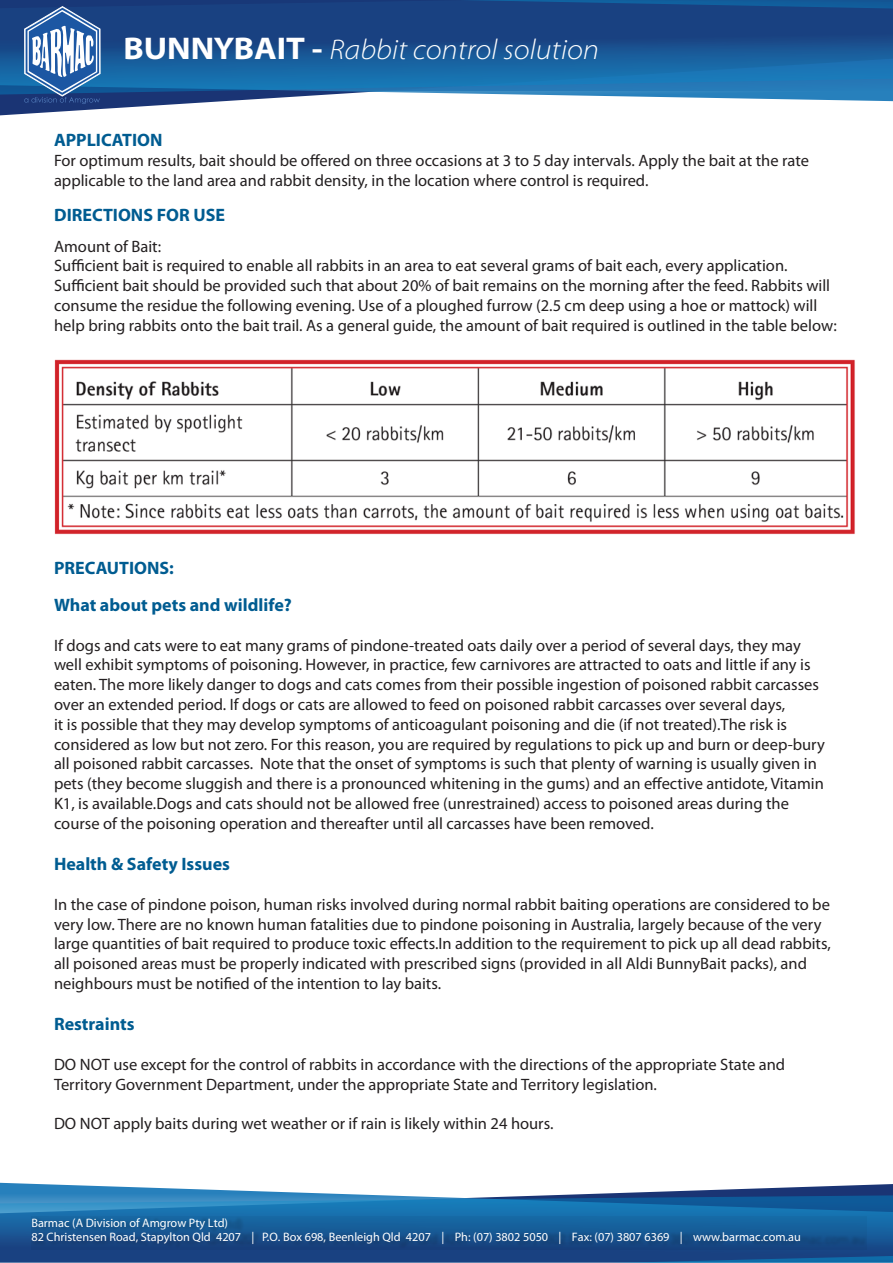
<style>
.page{position:relative;width:893px;height:1263px;background:#fff}
.page>*{position:absolute;margin:0;border:0;box-sizing:border-box;transform-origin:0 0}
.t1{font:italic 300 semi-expanded 28.5px "Myriad Pro";color:#fff}
.t2{font:700 18px "Myriad Pro";color:#005c91}
.t3{font:16.5px/19.8px "Myriad Pro";color:#231f20}
.t4{font:300 12.3px/14.7px "Avenir";color:#fff}
.s1{font-weight:700;font-style:normal;font-size:31.5px}
</style>
<div class="page">
<svg style="left:0;top:104px;width:179px;height:11px"></svg>
<svg style="left:0;top:0;width:893px;height:104px;background:#2c629d"></svg>
<svg style="left:0;top:1182px;width:893px;height:12px"></svg>
<svg style="left:0;top:1194px;width:893px;height:58px;background:#226ea9"></svg>
<svg style="left:0;top:1252px;width:893px;height:10px;background:#184484"></svg>
<svg style="left:31px;top:1216px;width:835px;height:33px;background:#16548e"></svg>
<img style="left:54px;top:359px;width:801px;height:176px">
<p class="t1" style="left:123px;top:35px;width:477px"><span class="s1">BUNNYBAIT -</span> Rabbit control solution</p>
<p class="t2" style="left:54px;top:129px;width:110px">APPLICATION</p>
<p class="t3" style="left:54px;top:150px;width:756px">For optimum results, bait should be offered on three occasions at 3 to 5 day intervals. Apply the bait at the rate applicable to the land area and rabbit density, in the location where control is required.</p>
<p class="t2" style="left:54px;top:203px;width:172px">DIRECTIONS FOR USE</p>
<p class="t3" style="left:54px;top:236px;width:109px">Amount of Bait:</p>
<p class="t3" style="left:54px;top:256px;width:735px">Sufficient bait is required to enable all rabbits in an area to eat several grams of bait each, every application.</p>
<p class="t3" style="left:54px;top:275px;width:784px">Sufficient bait should be provided such that about 20% of bait remains on the morning after the feed. Rabbits will consume the residue the following evening. Use of a ploughed furrow (2.5 cm deep using a hoe or mattock) will help bring rabbits onto the bait trail. As a general guide, the amount of bait required is outlined in the table below:</p>
<p class="t2" style="left:54px;top:556px;width:121px">PRECAUTIONS:</p>
<p class="t2" style="left:54px;top:593px;width:239px">What about pets and wildlife?</p>
<p class="t3" style="left:54px;top:635px;width:772px">If dogs and cats were to eat many grams of pindone-treated oats daily over a period of several days, they may well exhibit symptoms of poisoning. However, in practice, few carnivores are attracted to oats and little if any is eaten. The more likely danger to dogs and cats comes from their possible ingestion of poisoned rabbit carcasses over an extended period. If dogs or cats are allowed to feed on poisoned rabbit carcasses over several days,<br>it is possible that they may develop symptoms of anticoagulant poisoning and die (if not treated).The risk is considered as low but not zero. For this reason, you are required by regulations to pick up and burn or deep-bury all poisoned rabbit carcasses. Note that the onset of symptoms is such that plenty of warning is usually given in pets (they become sluggish and there is a pronounced whitening in the gums) and an effective antidote, Vitamin K1, is available.Dogs and cats should not be allowed free (unrestrained) access to poisoned areas during the course of the poisoning operation and thereafter until all carcasses have been removed.</p>
<p class="t2" style="left:54px;top:852px;width:178px">Health &amp; Safety Issues</p>
<p class="t3" style="left:54px;top:894px;width:778px">In the case of pindone poison, human risks involved during normal rabbit baiting operations are considered to be very low. There are no known human fatalities due to pindone poisoning in Australia, largely because of the very large quantities of bait required to produce toxic effects.In addition to the requirement to pick up all dead rabbits, all poisoned areas must be properly indicated with prescribed signs (provided in all Aldi BunnyBait packs), and neighbours must be notified of the intention to lay baits.</p>
<p class="t2" style="left:54px;top:1012px;width:82px">Restraints</p>
<p class="t3" style="left:54px;top:1054px;width:733px">DO NOT use except for the control of rabbits in accordance with the directions of the appropriate State and<br>Territory Government Department, under the appropriate State and Territory legislation.</p>
<p class="t3" style="left:54px;top:1114px;width:501px">DO NOT apply baits during wet weather or if rain is likely within 24 hours.</p>
<p class="t4" style="left:31px;top:1215px;width:771px">Barmac (A Division of Amgrow Pty Ltd)<br>82 Christensen Road, Stapylton Qld 4207 | P.O. Box 698, Beenleigh Qld 4207 | Ph: (07) 3802 5050 | Fax: (07) 3807 6369 | www.barmac.com.au</p>
</div>
